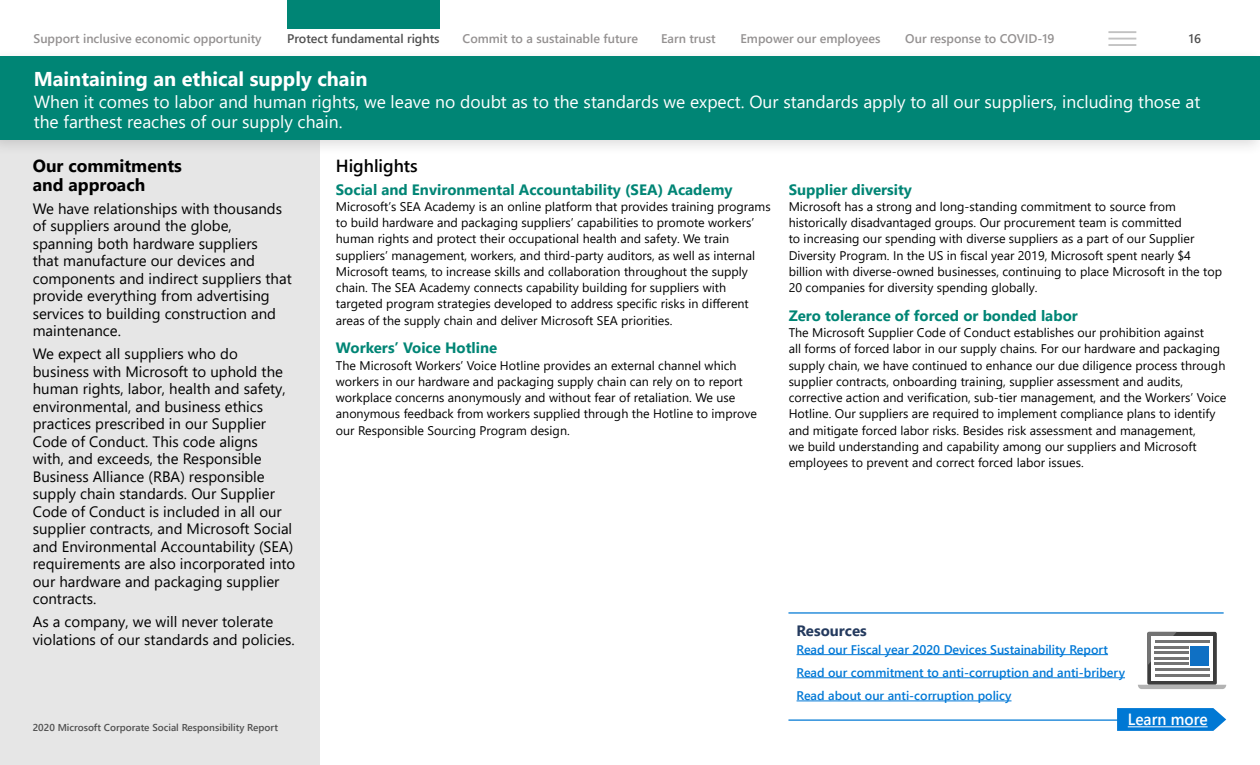
<style>
.page{position:relative;width:1260px;height:765px;background:#fff}
.page>*{position:absolute;margin:0;border:0;box-sizing:border-box;transform-origin:0 0}
.t1{font:700 20px "Segoe UI";color:#fff}
.Section_Header_Body{font:17.5px/20px "Segoe UI";color:#fff}
.Subheader{font:700 17.5px/18.8px "Segoe UI";color:#000}
.t2{font:600 17.5px "Segoe UI";color:#000}
.Subheader-2{font:600 16.25px "Segoe UI";color:#fff;scale:.95 1}
.Section_Header_Body-2{font:15px/17.5px "Segoe UI";color:#000}
.Subheader-3{font:700 15px "Segoe UI";color:#008575}
.Subheader-4{font:700 15px "Segoe UI";color:#243a5e}
.t3{font:12.5px/16.2px "Segoe UI";color:#000}
.t4{font:600 12.5px "Segoe UI";color:#0078d6}
.t5{font:600 12.5px "Segoe UI";color:#949191}
.t6{font:600 12.5px "Segoe UI";color:#505050}
.Page_Number{font:600 10px "Segoe UI";color:#505050}
</style>
<div class="page">
<hr style="left:1108px;top:31px;width:28px;height:2px;background:#c2c2c2">
<hr style="left:1108px;top:38px;width:28px;height:2px;background:#c2c2c2">
<hr style="left:1108px;top:44px;width:28px;height:2px;background:#c2c2c2">
<div style="left:0;top:108px;width:320px;height:657px;background:#e6e6e6"></div>
<div style="left:0;top:48px;width:1260px;height:108px;background:#292929;opacity:.16"></div>
<div style="left:0;top:56px;width:1260px;height:84px;background:#008575"></div>
<hr style="left:797px;top:654px;width:311px;height:1px;background:#0078d6">
<hr style="left:797px;top:677px;width:328px;height:1px;background:#0078d6">
<hr style="left:797px;top:701px;width:215px;height:1px;background:#0078d6">
<div style="left:1147px;top:632px;width:70px;height:53px;background:#3d3d3d;border-radius:2px"></div>
<svg style="left:1138px;top:685px;width:88px;height:4px"></svg>
<div style="left:1151px;top:636px;width:62px;height:44px;background:#fff"></div>
<svg style="left:1147px;top:632px;width:30px;height:34px"></svg>
<hr style="left:1155px;top:657px;width:34px;height:3px;background:#737373">
<hr style="left:1155px;top:663px;width:34px;height:2px;background:#737373">
<hr style="left:1155px;top:668px;width:54px;height:3px;background:#737373">
<hr style="left:1155px;top:640px;width:54px;height:3px;background:#737373">
<hr style="left:1155px;top:646px;width:34px;height:2px;background:#737373">
<hr style="left:1155px;top:651px;width:34px;height:3px;background:#737373">
<hr style="left:1155px;top:674px;width:54px;height:2px;background:#737373">
<div style="left:1190px;top:646px;width:19px;height:19px;background:#0f70c4"></div>
<hr style="left:788px;top:612px;width:436px;height:2px;background:#0078d4">
<hr style="left:788px;top:719px;width:436px;height:2px;background:#0078d4">
<svg style="left:1117px;top:708px;width:109px;height:23px;background:#1382d7"></svg>
<hr style="left:1128px;top:726px;width:80px;height:1px;background:#fff">
<div style="left:287px;top:0;width:153px;height:29px;background:#008575"></div>
<p class="t5" style="left:34px;top:27px;width:230px">Support inclusive economic opportunity</p>
<p class="t6" style="left:287px;top:27px;width:154px">Protect fundamental rights</p>
<p class="t5" style="left:463px;top:27px;width:177px">Commit to a sustainable future</p>
<p class="t5" style="left:661px;top:27px;width:56px">Earn trust</p>
<p class="t5" style="left:740px;top:27px;width:142px">Empower our employees</p>
<p class="t5" style="left:905px;top:27px;width:151px">Our response to COVID-19</p>
<p class="t6" style="left:1189px;top:27px;width:14px">16</p>
<p class="t1" style="left:34px;top:60px;width:335px">Maintaining an ethical supply chain</p>
<p class="Section_Header_Body" style="left:34px;top:91px;width:1168px">When it comes to labor and human rights, we leave no doubt as to the standards we expect. Our standards apply to all our suppliers, including those at the farthest reaches of our supply chain.</p>
<p class="Subheader" style="left:33px;top:155px;width:151px">Our commitments and approach</p>
<p class="Section_Header_Body-2" style="left:33px;top:198px;width:261px">We have relationships with thousands of suppliers around the globe, spanning both hardware suppliers<br>that manufacture our devices and components and indirect suppliers that provide everything from advertising services to building construction and maintenance.</p>
<p class="Section_Header_Body-2" style="left:33px;top:344px;width:264px">We expect all suppliers who do business with Microsoft to uphold the human rights, labor, health and safety, environmental, and business ethics practices prescribed in our Supplier Code of Conduct. This code aligns<br>with, and exceeds, the Responsible Business Alliance (RBA) responsible supply chain standards. Our Supplier Code of Conduct is included in all our supplier contracts, and Microsoft Social and Environmental Accountability (SEA) requirements are also incorporated into our hardware and packaging supplier contracts.</p>
<p class="Section_Header_Body-2" style="left:33px;top:612px;width:264px">As a company, we will never tolerate violations of our standards and policies.</p>
<p class="t2" style="left:336px;top:149px;width:83px">Highlights</p>
<p class="Subheader-3" style="left:336px;top:175px;width:398px">Social and Environmental Accountability (SEA) Academy</p>
<p class="t3" style="left:336px;top:197px;width:436px">Microsoft’s SEA Academy is an online platform that provides training programs to build hardware and packaging suppliers’ capabilities to promote workers’ human rights and protect their occupational health and safety. We train suppliers’ management, workers, and third-party auditors, as well as internal Microsoft teams, to increase skills and collaboration throughout the supply chain. The SEA Academy connects capability building for suppliers with targeted program strategies developed to address specific risks in different areas of the supply chain and deliver Microsoft SEA priorities.</p>
<p class="Subheader-3" style="left:336px;top:334px;width:163px">Workers’ Voice Hotline</p>
<p class="t3" style="left:336px;top:356px;width:423px">The Microsoft Workers’ Voice Hotline provides an external channel which workers in our hardware and packaging supply chain can rely on to report workplace concerns anonymously and without fear of retaliation. We use anonymous feedback from workers supplied through the Hotline to improve our Responsible Sourcing Program design.</p>
<p class="Subheader-3" style="left:789px;top:175px;width:125px">Supplier diversity</p>
<p class="t3" style="left:789px;top:197px;width:435px">Microsoft has a strong and long-standing commitment to source from historically disadvantaged groups. Our procurement team is committed<br>to increasing our spending with diverse suppliers as a part of our Supplier Diversity Program. In the US in fiscal year 2019, Microsoft spent nearly $4 billion with diverse-owned businesses, continuing to place Microsoft in the top 20 companies for diversity spending globally.</p>
<p class="Subheader-3" style="left:789px;top:301px;width:291px">Zero tolerance of forced or bonded labor</p>
<p class="t3" style="left:789px;top:323px;width:439px">The Microsoft Supplier Code of Conduct establishes our prohibition against<br>all forms of forced labor in our supply chains. For our hardware and packaging supply chain, we have continued to enhance our due diligence process through supplier contracts, onboarding training, supplier assessment and audits, corrective action and verification, sub-tier management, and the Workers’ Voice Hotline. Our suppliers are required to implement compliance plans to identify and mitigate forced labor risks. Besides risk assessment and management,<br>we build understanding and capability among our suppliers and Microsoft employees to prevent and correct forced labor issues.</p>
<p class="Subheader-4" style="left:797px;top:617px;width:72px">Resources</p>
<p class="t4" style="left:797px;top:637px;width:313px">Read our Fiscal year 2020 Devices Sustainability Report</p>
<p class="t4" style="left:797px;top:660px;width:330px">Read our commitment to anti-corruption and anti-bribery</p>
<p class="t4" style="left:797px;top:684px;width:216px">Read about our anti-corruption policy</p>
<p class="Page_Number" style="left:33px;top:718px;width:247px">2020 Microsoft Corporate Social Responsibility Report</p>
<p class="Subheader-2" style="left:1128px;top:704px;width:86px">Learn more</p>
</div>
